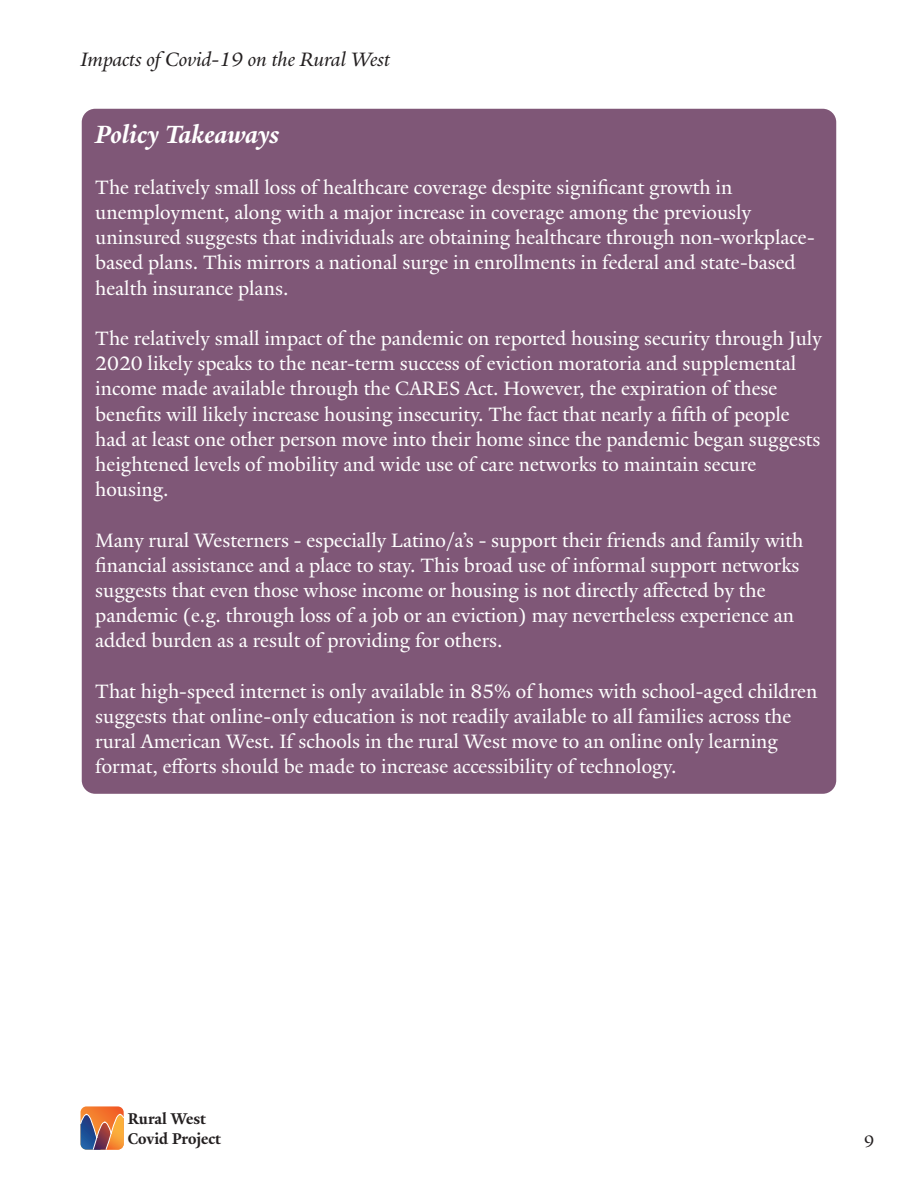
<style>
.page{position:relative;width:918px;height:1188px;background:#fff}
.page>*{position:absolute;margin:0;border:0;box-sizing:border-box;transform-origin:0 0}
.t1{font:italic 700 27px "Yale New";color:#fff}
.t2{font:21px/25.2px "Yale New";color:#fff}
.t3{font:italic 21px "Yale New";color:#231f20}
.t4{font:18px "Yale New";color:#231f20}
.t5{font:700 16.8px/20.2px "Yale New";color:#231f20}
</style>
<div class="page">
<svg style="left:80px;top:1106px;width:44px;height:44px;background:#b87a5d"></svg>
<div style="left:82px;top:109px;width:754px;height:685px;background:#7f5777;border-radius:14px"></div>
<p class="t3" style="left:80px;top:47px;width:311px">Impacts of Covid-19 on the Rural West</p>
<p class="t1" style="left:95px;top:119px;width:185px">Policy Takeaways</p>
<p class="t2" style="left:95px;top:174px;width:721px">The relatively small loss of healthcare coverage despite significant growth in unemployment, along with a major increase in coverage among the previously uninsured suggests that individuals are obtaining healthcare through non-workplace&shy;based plans. This mirrors a national surge in enrollments in federal and state-based health insurance plans.</p>
<p class="t2" style="left:95px;top:326px;width:728px">The relatively small impact of the pandemic on reported housing security through July 2020 likely speaks to the near-term success of eviction moratoria and supplemental income made available through the CARES Act. However, the expiration of these benefits will likely increase housing insecurity. The fact that nearly a fifth of people had at least one other person move into their home since the pandemic began suggests heightened levels of mobility and wide use of care networks to maintain secure housing.</p>
<p class="t2" style="left:95px;top:527px;width:710px">Many rural Westerners - especially Latino/a’s - support their friends and family with financial assistance and a place to stay. This broad use of informal support networks suggests that even those whose income or housing is not directly affected by the pandemic (e.g. through loss of a job or an eviction) may nevertheless experience an added burden as a result of providing for others.</p>
<p class="t2" style="left:95px;top:678px;width:724px">That high-speed internet is only available in 85% of homes with school-aged children suggests that online-only education is not readily available to all families across the rural American West. If schools in the rural West move to an online only learning format, efforts should be made to increase accessibility of technology.</p>
<p class="t5" style="left:128px;top:1109px;width:94px">Rural West<br>Covid Project</p>
<p class="t4" style="left:864px;top:1131px;width:12px">9</p>
</div>
